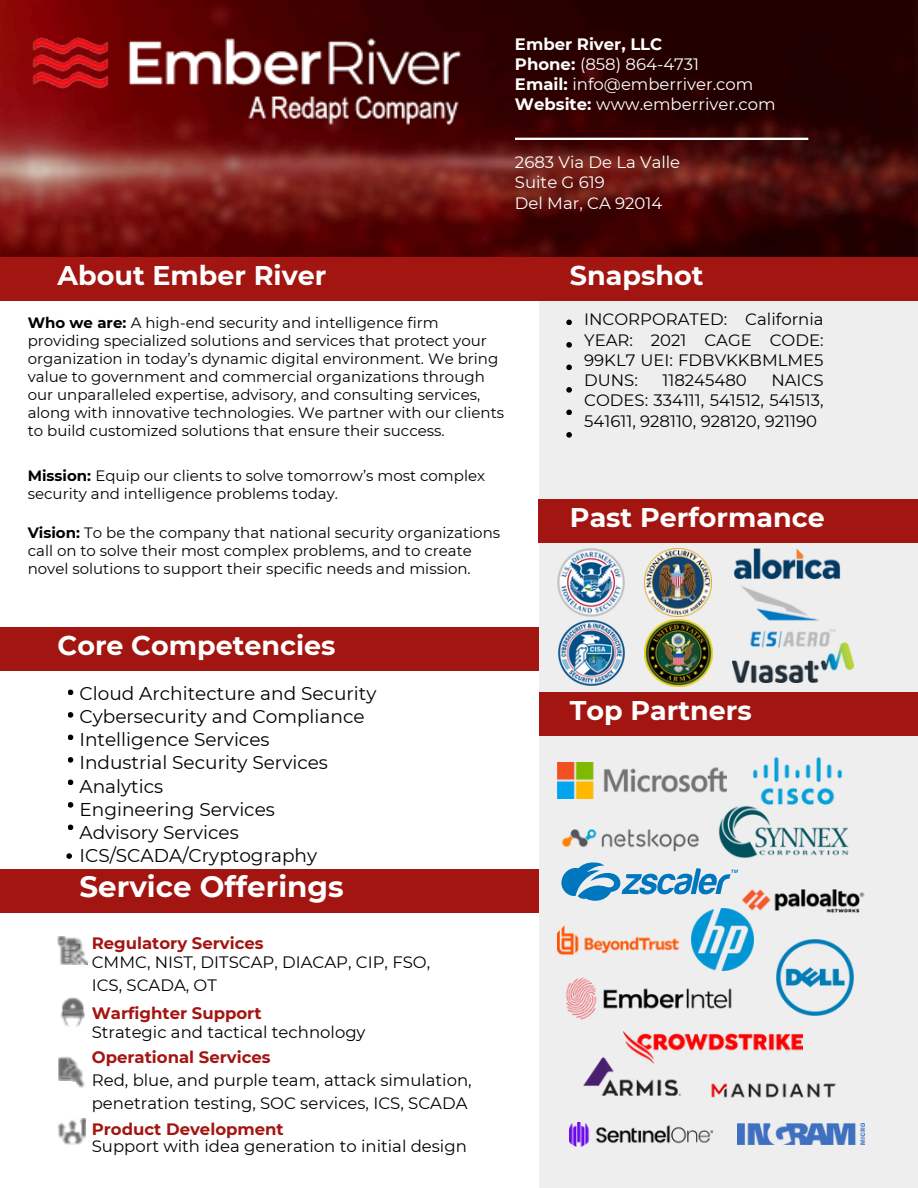
<style>
.page{position:relative;width:918px;height:1188px;background:#fff}
.page>*{position:absolute;margin:0;border:0;box-sizing:border-box;transform-origin:0 0}
.t1{font:700 29.4px "Montserrat";color:#fff}
.t2{font:700 27px "Montserrat";color:#fff}
.t3{font:18.45px/23.2px "Montserrat";color:#000}
.t4{font:16.5px/20.2px "Montserrat";color:#000}
.t5{font:16.5px/20.2px "Montserrat";color:#fff}
.t6{font:700 16.5px "Montserrat";color:#a31511}
.t7{font:15px/18px "Montserrat";color:#000}
.s1{font-weight:700}
.s2{font-weight:700;color:#a31511}
</style>
<div class="page">
<div style="left:0;top:869px;width:917px;height:44px;background:#a31511"></div>
<div style="left:0;top:627px;width:918px;height:44px;background:#a31511"></div>
<div style="left:539px;top:263px;width:379px;height:925px;background:#eee"></div>
<img style="left:0;top:0;width:918px;height:257px">
<div style="left:0;top:257px;width:918px;height:44px;background:#a31511"></div>
<hr style="left:515px;top:138px;width:293px;height:2px;background:#fff">
<div style="left:539px;top:499px;width:379px;height:44px;background:#a31511"></div>
<img style="left:566px;top:977px;width:166px;height:56px">
<img style="left:713px;top:889px;width:152px;height:45px">
<img style="left:561px;top:829px;width:138px;height:23px">
<img style="left:570px;top:1123px;width:143px;height:24px">
<img style="left:752px;top:757px;width:91px;height:48px">
<img style="left:583px;top:1057px;width:98px;height:39px">
<img style="left:624px;top:1032px;width:179px;height:31px">
<img style="left:711px;top:1083px;width:125px;height:15px">
<img style="left:557px;top:925px;width:123px;height:31px">
<svg style="left:561px;top:862px;width:177px;height:39px"></svg>
<img style="left:719px;top:805px;width:130px;height:53px">
<img style="left:737px;top:1124px;width:128px;height:20px">
<img style="left:691px;top:909px;width:62px;height:62px">
<div style="left:539px;top:692px;width:379px;height:44px;background:#a31511"></div>
<img style="left:732px;top:642px;width:122px;height:40px">
<img style="left:558px;top:620px;width:67px;height:66px">
<img style="left:644px;top:549px;width:68px;height:67px">
<img style="left:645px;top:619px;width:67px;height:68px">
<img style="left:557px;top:549px;width:68px;height:67px">
<img style="left:734px;top:549px;width:107px;height:30px">
<img style="left:740px;top:586px;width:96px;height:61px">
<img style="left:557px;top:763px;width:170px;height:36px">
<img style="left:777px;top:939px;width:76px;height:77px">
<img style="left:57px;top:936px;width:30px;height:28px">
<img style="left:57px;top:1119px;width:28px;height:26px">
<img style="left:62px;top:998px;width:22px;height:13px">
<img style="left:60px;top:1011px;width:25px;height:8px">
<img style="left:62px;top:1017px;width:21px;height:10px">
<svg style="left:68px;top:690px;width:5px;height:5px"></svg>
<svg style="left:68px;top:712px;width:5px;height:6px"></svg>
<svg style="left:68px;top:735px;width:5px;height:5px"></svg>
<svg style="left:68px;top:757px;width:5px;height:6px"></svg>
<svg style="left:68px;top:780px;width:5px;height:5px"></svg>
<svg style="left:68px;top:802px;width:5px;height:6px"></svg>
<svg style="left:68px;top:825px;width:5px;height:5px"></svg>
<svg style="left:66px;top:853px;width:6px;height:6px"></svg>
<img style="left:60px;top:1057px;width:8px;height:2px">
<img style="left:58px;top:1059px;width:10px;height:21px">
<svg style="left:68px;top:1057px;width:17px;height:31px"></svg>
<svg style="left:566px;top:320px;width:6px;height:5px"></svg>
<svg style="left:566px;top:342px;width:6px;height:6px"></svg>
<svg style="left:566px;top:365px;width:6px;height:5px"></svg>
<svg style="left:566px;top:387px;width:6px;height:6px"></svg>
<svg style="left:566px;top:410px;width:6px;height:5px"></svg>
<svg style="left:566px;top:432px;width:6px;height:6px"></svg>
<img style="left:11px;top:9px;width:468px;height:122px">
<p class="t5" style="left:515px;top:34px;width:262px"><span class="s1">Ember River, LLC<br>Phone:</span> (858) 864-4731<br><span class="s1">Email:</span> info@emberriver.com<br><span class="s1">Website:</span> www.emberriver.com</p>
<p class="t5" style="left:515px;top:152px;width:167px">2683 Via De La Valle<br>Suite G 619<br>Del Mar, CA 92014</p>
<p class="t2" style="left:58px;top:259px;width:270px">About Ember River</p>
<p class="t7" style="left:28px;top:314px;width:478px"><span class="s1">Who we are:</span> A high-end security and intelligence firm providing specialized solutions and services that protect your organization in today’s dynamic digital environment. We bring value to government and commercial organizations through our unparalleled expertise, advisory, and consulting services, along with innovative technologies. We partner with our clients to build customized solutions that ensure their success.</p>
<p class="t7" style="left:28px;top:467px;width:459px"><span class="s1">Mission:</span> Equip our clients to solve tomorrow’s most complex security and intelligence problems today.</p>
<p class="t7" style="left:28px;top:524px;width:474px"><span class="s1">Vision:</span> To be the company that national security organizations call on to solve their most complex problems, and to create novel solutions to support their specific needs and mission.</p>
<p class="t2" style="left:570px;top:259px;width:135px">Snapshot</p>
<p class="t4" style="left:584px;top:309px;width:241px;text-align:justify">INCORPORATED: California YEAR: 2021 CAGE CODE:<br>99KL7 UEI: FDBVKKBMLME5<br>DUNS:</p>
<p class="t4" style="left:584px;top:370px;width:241px;text-align:justify;text-indent:187px">NAICS CODES: 334111, 541512, 541513, 541611, 928110, 928120, 921190</p>
<p class="t4" style="left:663px;top:370px;width:86px">118245480</p>
<p class="t2" style="left:570px;top:501px;width:256px">Past Performance</p>
<p class="t2" style="left:58px;top:629px;width:279px">Core Competencies</p>
<p class="t3" style="left:79px;top:682px;width:298px">Cloud Architecture and Security<br>Cybersecurity and Compliance<br>Intelligence Services<br>Industrial Security Services<br>Analytics<br>Engineering Services<br>Advisory Services<br>ICS/SCADA/Cryptography</p>
<p class="t1" style="left:79px;top:868px;width:266px">Service Offerings</p>
<p class="t4" style="left:92px;top:934px;width:340px;line-height:19.2px"><span class="s2">Regulatory Services<br></span>CMMC, NIST, DITSCAP, DIACAP, CIP, FSO,</p>
<p class="t4" style="left:92px;top:975px;width:127px">ICS, SCADA, OT</p>
<p class="t6" style="left:92px;top:1003px;width:171px">Warfighter Support</p>
<p class="t4" style="left:92px;top:1022px;width:275px">Strategic and tactical technology</p>
<p class="t6" style="left:92px;top:1047px;width:180px">Operational Services</p>
<h1 class="t4" style="left:92px;top:1070px;width:381px">Red, blue, and purple team, attack simulation,</h1>
<p class="t4" style="left:92px;top:1093px;width:377px">penetration testing, SOC services, ICS, SCADA</p>
<p class="t4" style="left:92px;top:1120px;width:377px;line-height:16.8px"><span class="s2">Product Development<br></span>Support with idea generation to initial design</p>
<p class="t2" style="left:570px;top:694px;width:184px">Top Partners</p>
</div>
